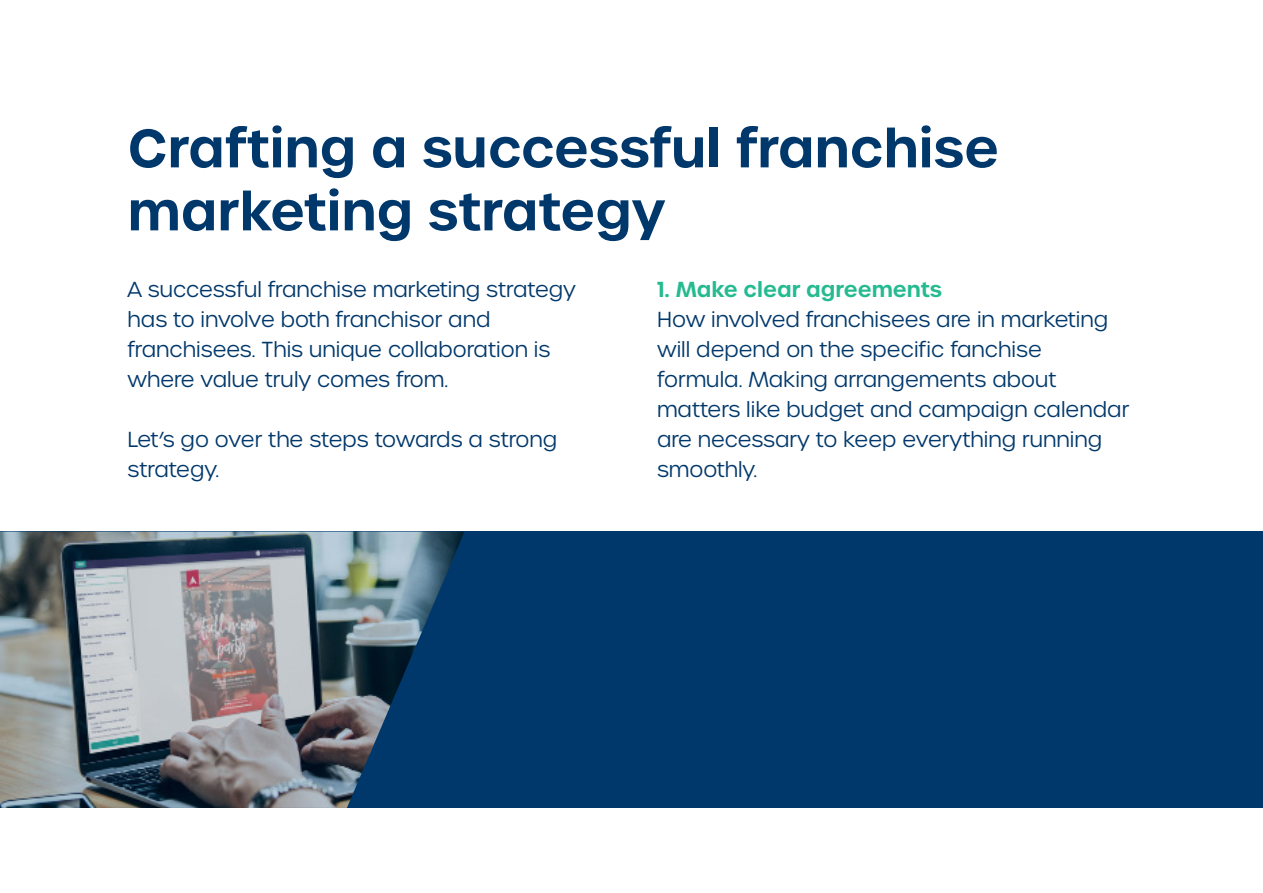
<style>
.page{position:relative;width:1263px;height:893px;background:#fff}
.page>*{position:absolute;margin:0;border:0;box-sizing:border-box;transform-origin:0 0}
.t1{font:600 52.5px/63px "Urbane";color:#00386b}
.t2{font:300 21px/30px "Urbane";color:#00386b}
.t3{font:600 21px "Urbane";color:#26ba91}
</style>
<div class="page">
<div style="left:0;top:531px;width:1263px;height:277px;background:#00386b"></div>
<img style="left:0;top:531px;width:465px;height:277px">
<p class="t1" style="left:128px;top:117px;width:873px">Crafting a successful franchise marketing strategy</p>
<p class="t2" style="left:128px;top:275px;width:450px">A successful franchise marketing strategy has to involve both franchisor and</p>
<p class="t2" style="left:128px;top:335px;width:424px">franchisees. This unique collaboration is where value truly comes from.</p>
<p class="t2" style="left:128px;top:425px;width:431px">Let’s go over the steps towards a strong strategy.</p>
<p class="t3" style="left:657px;top:275px;width:287px">1. Make clear agreements</p>
<p class="t2" style="left:657px;top:305px;width:453px">How involved franchisees are in marketing will depend on the specific fanchise</p>
<p class="t2" style="left:657px;top:365px;width:401px">formula. Making arrangements about</p>
<p class="t2" style="left:657px;top:395px;width:474px">matters like budget and campaign calendar are necessary to keep everything running smoothly.</p>
</div>
